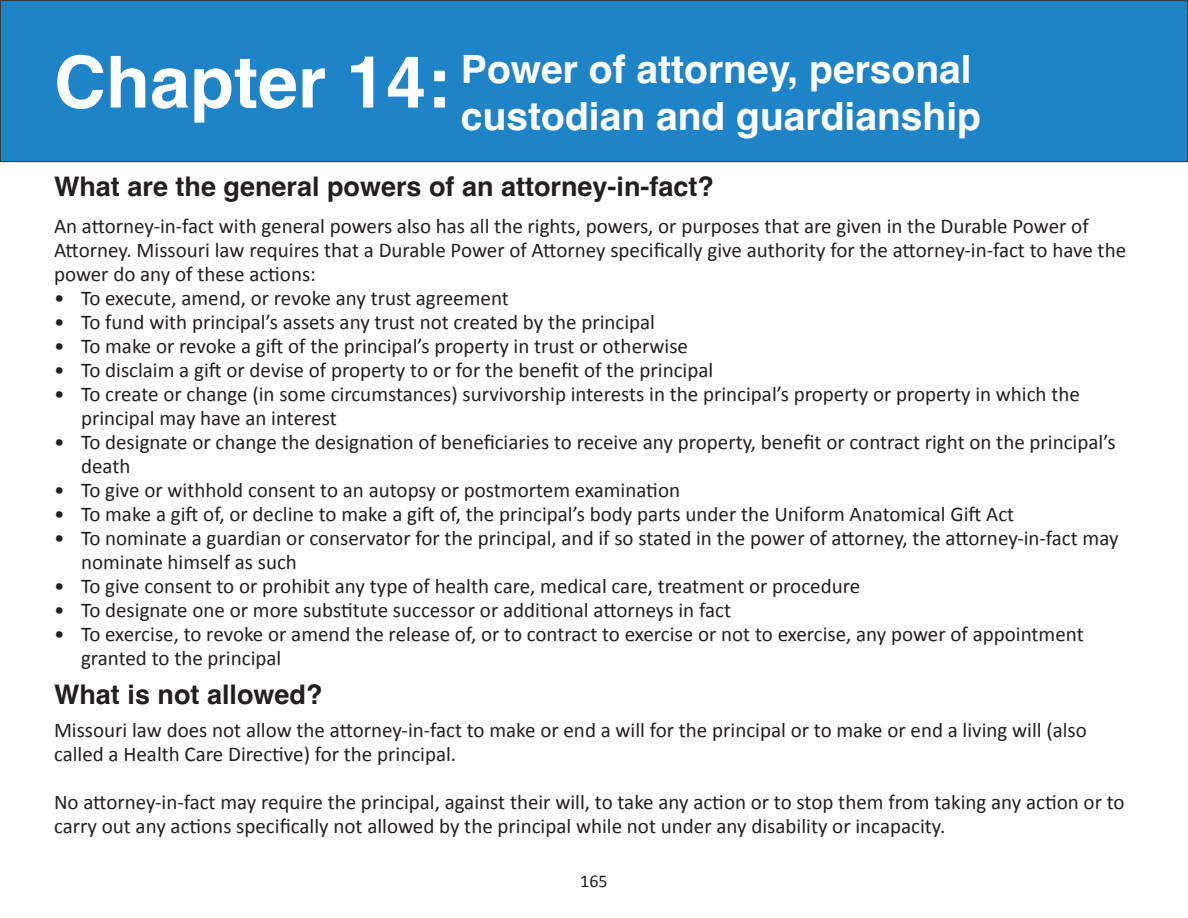
<style>
.page{position:relative;width:1188px;height:918px;background:#fff}
.page>*{position:absolute;margin:0;border:0;box-sizing:border-box;transform-origin:0 0}
.t1{font:700 72px "Helvetica";color:#fff}
.t2{font:700 39px/46.8px "Helvetica";color:#fff}
.t3{font:700 27px "Helvetica";color:#231f20}
.t4{font:21px/24px "Calibri";color:#231f20}
.t5{font:18px "Calibri";color:#231f20}
</style>
<div class="page">
<div style="left:0;top:0;width:1188px;height:162px;background:#1f83c7"></div>
<div style="left:0;top:0;width:1188px;height:162px;border:1px solid #231f20"></div>
<p class="t1" style="left:54px;top:38px;width:398px">Chapter 14:</p>
<p class="t2" style="left:461px;top:50px;width:522px">Power of attorney, personal custodian and guardianship</p>
<p class="t3" style="left:54px;top:170px;width:662px">What are the general powers of an attorney-in-fact?</p>
<p class="t4" style="left:54px;top:213px;width:1074px">An attorney-in-fact with general powers also has all the rights, powers, or purposes that are given in the Durable Power of<br>Attorney. Missouri law requires that a Durable Power of Attorney specifically give authority for the attorney-in-fact to have the power do any of these actions:</p>
<p class="t4" style="left:54px;top:285px;width:456px">• To execute, amend, or revoke any trust agreement</p>
<p class="t4" style="left:54px;top:309px;width:603px">• To fund with principal’s assets any trust not created by the principal</p>
<p class="t4" style="left:54px;top:333px;width:636px">• To make or revoke a gift of the principal’s property in trust or otherwise</p>
<p class="t4" style="left:54px;top:357px;width:661px">• To disclaim a gift or devise of property to or for the benefit of the principal</p>
<p class="t4" style="left:81px;top:381px;width:1000px;text-indent:-27px">• To create or change (in some circumstances) survivorship interests in the principal’s property or property in which the principal may have an interest</p>
<p class="t4" style="left:81px;top:429px;width:1036px;text-indent:-27px">• To designate or change the designation of beneficiaries to receive any property, benefit or contract right on the principal’s death</p>
<p class="t4" style="left:54px;top:477px;width:628px">• To give or withhold consent to an autopsy or postmortem examination</p>
<p class="t4" style="left:54px;top:501px;width:962px">• To make a gift of, or decline to make a gift of, the principal’s body parts under the Uniform Anatomical Gift Act</p>
<p class="t4" style="left:81px;top:525px;width:1039px;text-indent:-27px">• To nominate a guardian or conservator for the principal, and if so stated in the power of attorney, the attorney-in-fact may nominate himself as such</p>
<p class="t4" style="left:54px;top:573px;width:808px">• To give consent to or prohibit any type of health care, medical care, treatment or procedure</p>
<p class="t4" style="left:54px;top:597px;width:679px">• To designate one or more substitute successor or additional attorneys in fact</p>
<p class="t4" style="left:81px;top:621px;width:1004px;text-indent:-27px">• To exercise, to revoke or amend the release of, or to contract to exercise or not to exercise, any power of appointment granted to the principal</p>
<p class="t3" style="left:54px;top:678px;width:270px">What is not allowed?</p>
<p class="t4" style="left:54px;top:717px;width:1034px">Missouri law does not allow the attorney-in-fact to make or end a will for the principal or to make or end a living will (also called a Health Care Directive) for the principal.</p>
<p class="t4" style="left:54px;top:789px;width:1072px">No attorney-in-fact may require the principal, against their will, to take any action or to stop them from taking any action or to carry out any actions specifically not allowed by the principal while not under any disability or incapacity.</p>
<p class="t5" style="left:580px;top:868px;width:29px">165</p>
</div>
